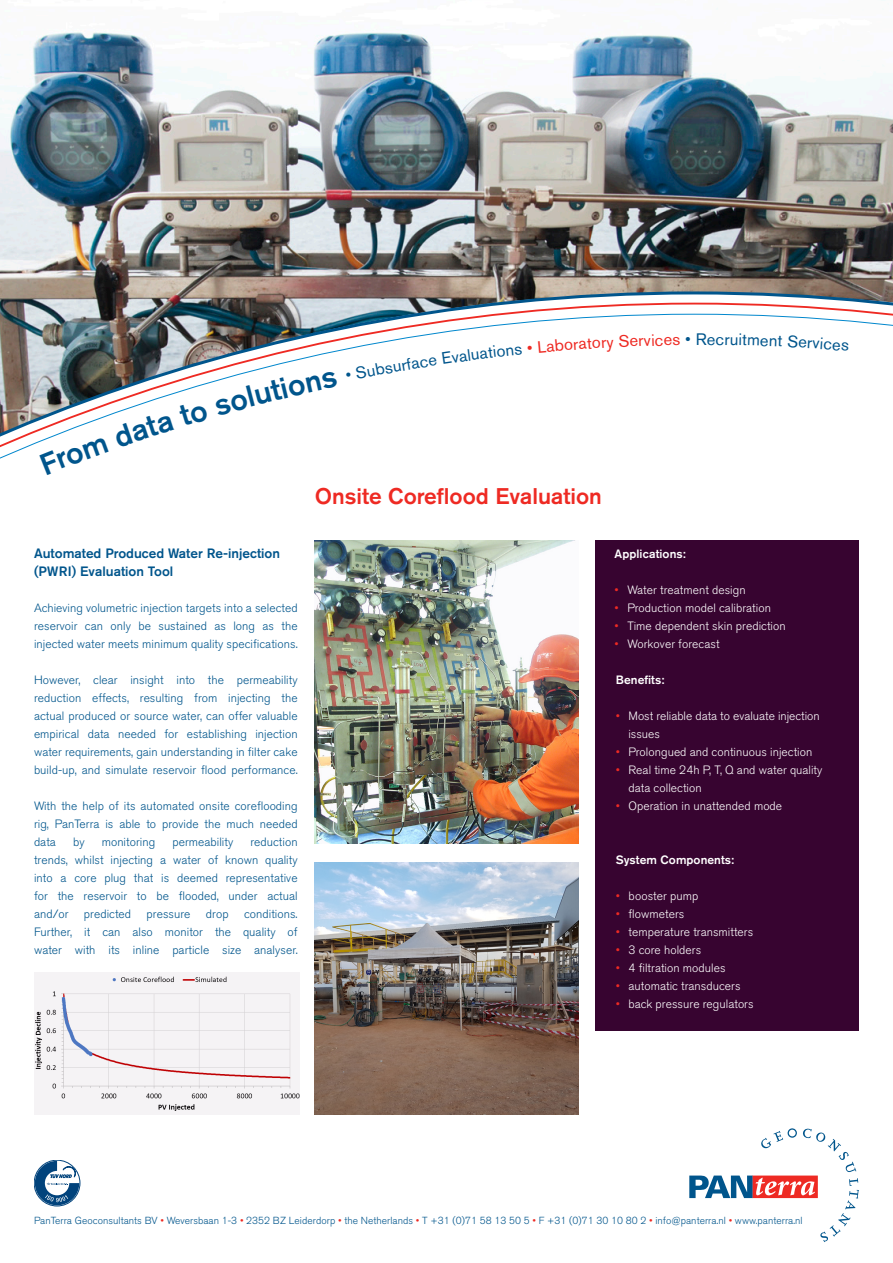
<style>
.page{position:relative;width:893px;height:1263px;background:#fff}
.page>*{position:absolute;margin:0;border:0;box-sizing:border-box;transform-origin:0 0}
.Heading_1{font:500 22.5px "Akzidenz Grotesk BQ";color:#ee2a23}
.t1{font:16.5px "Akzidenz Grotesk BQ";color:#00558c}
.t2{font:16.5px "Akzidenz Grotesk BQ";color:#ee2a23}
.t3{font:500 13.5px/18px "Akzidenz Grotesk BQ";color:#00558c}
.t4{font:300 12px/18px "Akzidenz Grotesk BQ";letter-spacing:.005em;color:#00558c;text-align:justify}
.t5{font:300 12px/18px "Akzidenz Grotesk BQ";letter-spacing:.005em;color:#fff}
.t6{font:500 12px "Akzidenz Grotesk BQ";letter-spacing:.005em;color:#fff}
.t7{font:300 10.2px "Akzidenz Grotesk BQ";letter-spacing:.005em;color:#00558c}
.s1{font-family:"Arial";color:#00558c}
.s2{font-family:"Arial";font-weight:400;color:#ee2a23}
</style>
<div class="page">
<img style="left:0;top:0;width:893px;height:291px">
<img style="left:0;top:291px;width:893px;height:12px">
<img style="left:0;top:303px;width:893px;height:11px">
<svg style="left:0;top:314px;width:893px;height:145px"></svg>
<svg style="left:689px;top:1128px;width:170px;height:114px"></svg>
<svg style="left:35px;top:1161px;width:44px;height:44px"></svg>
<div style="left:595px;top:666px;width:264px;height:177px;background:#370430"></div>
<img style="left:315px;top:540px;width:263px;height:303px">
<div style="left:595px;top:540px;width:264px;height:126px;background:#370430"></div>
<svg style="left:34px;top:972px;width:266px;height:142px;fill:#f5f3f5"></svg>
<div style="left:595px;top:837px;width:264px;height:194px;background:#370430"></div>
<img style="left:315px;top:862px;width:263px;height:252px">
<svg style="left:40px;top:362px;width:345px;height:97px"></svg>
<svg style="left:411px;top:357px;width:26px;height:12px"></svg>
<svg style="left:506px;top:345px;width:26px;height:11px"></svg>
<svg style="left:538px;top:339px;width:26px;height:14px"></svg>
<svg style="left:602px;top:339px;width:12px;height:12px"></svg>
<svg style="left:788px;top:335px;width:24px;height:13px"></svg>
<p class="t1" style="left:383px;top:358px;width:28px;rotate:-10deg">surf</p>
<p class="t1" style="left:440px;top:349px;width:31px;rotate:-8deg">Eval</p>
<p class="t1" style="left:470px;top:345px;width:36px;rotate:-7deg">uatio</p>
<p class="t2" style="left:563px;top:335px;width:38px;rotate:-4deg">orato</p>
<p class="t2" style="left:618px;top:331px;width:38px;rotate:-2deg">Servi</p>
<p class="t2" style="left:655px;top:330px;width:38px;rotate:-1deg">ces <span class="s1">•</span></p>
<p class="t1" style="left:696px;top:329px;width:21px">Re</p>
<p class="t1" style="left:716px;top:329px;width:33px;rotate:1deg">cruit</p>
<p class="t1" style="left:748px;top:330px;width:37px;rotate:2deg">ment</p>
<p class="t1" style="left:813px;top:333px;width:38px;rotate:4deg">vices</p>
<p class="t3" style="left:34px;top:544px;width:248px">Automated Produced Water Re-injection (PWRI) Evaluation Tool</p>
<p class="t4" style="left:34px;top:599px;width:265px">Achieving volumetric injection targets into a selected reservoir can only be sustained as long as the injected water meets minimum quality specifications.</p>
<p class="t4" style="left:34px;top:671px;width:265px">However, clear insight into the permeability reduction effects, resulting from injecting the actual produced or source water, can offer valuable empirical data needed for establishing injection water requirements, gain understanding in filter cake build-up, and simulate reservoir flood performance.</p>
<p class="t4" style="left:34px;top:797px;width:265px">With the help of its automated onsite coreflooding rig, PanTerra is able to provide the much needed data</p>
<p class="t4" style="left:34px;top:833px;width:265px;text-indent:216px">reduction trends, whilst injecting a water of known quality into a core plug that is deemed representative for the reservoir to be flooded, under actual and/or</p>
<p class="t4" style="left:73px;top:833px;width:13px">by</p>
<p class="t4" style="left:102px;top:833px;width:55px">monitoring</p>
<p class="t4" style="left:172px;top:833px;width:62px">permeability</p>
<p class="t4" style="left:84px;top:905px;width:49px">predicted</p>
<p class="t4" style="left:147px;top:905px;width:45px">pressure</p>
<p class="t4" style="left:206px;top:905px;width:24px">drop</p>
<p class="t4" style="left:244px;top:905px;width:55px">conditions.</p>
<p class="t4" style="left:34px;top:923px;width:265px">Further, it can also monitor the quality of water with its inline particle size analyser.</p>
<p class="Heading_1" style="left:315px;top:482px;width:289px">Onsite Coreflood Evaluation</p>
<p class="t6" style="left:615px;top:546px;width:73px">Applications:</p>
<p class="t5" style="left:615px;top:581px;width:133px"><span class="s2">•</span> Water treatment design</p>
<p class="t5" style="left:615px;top:599px;width:158px"><span class="s2">•</span> Production model calibration</p>
<p class="t5" style="left:615px;top:617px;width:173px"><span class="s2">•</span> Time dependent skin prediction</p>
<p class="t5" style="left:615px;top:635px;width:106px"><span class="s2">•</span> Workover forecast</p>
<p class="t6" style="left:616px;top:672px;width:50px">Benefits:</p>
<p class="t5" style="left:628px;top:707px;width:193px;text-indent:-13px"><span class="s2">•</span> Most reliable data to evaluate injection issues</p>
<p class="t5" style="left:616px;top:743px;width:198px"><span class="s2">•</span> Prolongued and continuous injection</p>
<p class="t5" style="left:628px;top:761px;width:195px;text-indent:-13px"><span class="s2">•</span> Real time 24h P, T, Q and water quality data collection</p>
<p class="t5" style="left:616px;top:797px;width:168px"><span class="s2">•</span> Operation in unattended mode</p>
<p class="t6" style="left:616px;top:852px;width:120px">System Components:</p>
<p class="t5" style="left:616px;top:887px;width:84px"><span class="s2">•</span> booster pump</p>
<p class="t5" style="left:616px;top:905px;width:70px"><span class="s2">•</span> flowmeters</p>
<p class="t5" style="left:616px;top:923px;width:139px"><span class="s2">•</span> temperature transmitters</p>
<p class="t5" style="left:616px;top:941px;width:87px"><span class="s2">•</span> 3 core holders</p>
<p class="t5" style="left:616px;top:959px;width:111px"><span class="s2">•</span> 4 filtration modules</p>
<p class="t5" style="left:616px;top:977px;width:126px"><span class="s2">•</span> automatic transducers</p>
<p class="t5" style="left:616px;top:995px;width:139px"><span class="s2">•</span> back pressure regulators</p>
<p class="t7" style="left:34px;top:1215px;width:770px">PanTerra Geoconsultants BV <span class="s2">•</span> Weversbaan 1-3 <span class="s2">•</span> 2352 BZ Leiderdorp <span class="s2">•</span> the Netherlands <span class="s2">•</span> T +31 (0)71 58 13 50 5 <span class="s2">•</span> F +31 (0)71 30 10 80 2 <span class="s2">•</span> info@panterra.nl <span class="s2">•</span> www.panterra.nl</p>
</div>
